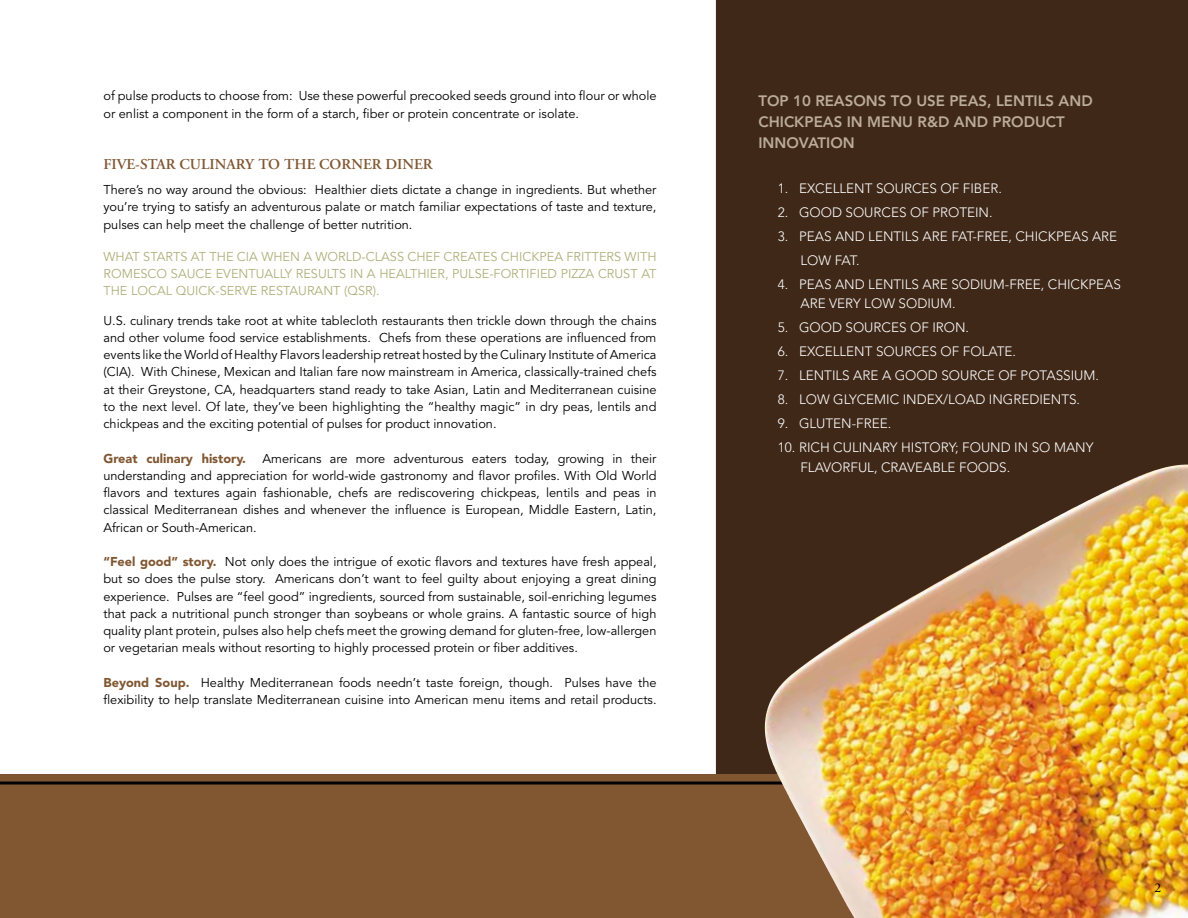
<style>
.page{position:relative;width:1188px;height:918px;background:#fff}
.page>*{position:absolute;margin:0;border:0;box-sizing:border-box;transform-origin:0 0}
.t1{font:800 15px "Avenir";color:#bbab98}
.t2{font:600 15px "Adobe Garamond";color:#805731}
.t3{font:300 13.5px/19.5px "Avenir";color:#fff}
.t4{font:13.5px "Adobe Garamond";color:#000}
.t5{font:12.75px/17.2px "Avenir";color:#000;text-align:justify}
.t6{font:12.75px "Avenir";letter-spacing:.22em;color:#afb07b}
.t7{font:12.75px "Avenir";letter-spacing:.195em;color:#afb07b}
.t8{font:900 12.75px "Avenir";color:#805731}
.s1{font-weight:900;color:#805731}
</style>
<div class="page">
<img style="left:716px;top:0;width:472px;height:774px">
<img style="left:0;top:774px;width:1188px;height:144px">
<hr style="left:0;top:782px;width:1078px;height:2px;background:#000">
<img style="left:1153px;top:464px;width:34px;height:7px">
<p class="t5" style="left:104px;top:88px;width:554px">of pulse products to choose from: Use these powerful precooked seeds ground into flour or whole or enlist a component in the form of a starch, fiber or protein concentrate or isolate.</p>
<p class="t2" style="left:104px;top:156px;width:331px">FIVE-STAR CULINARY TO THE CORNER DINER</p>
<p class="t5" style="left:104px;top:181px;width:555px">There’s no way around the obvious: Healthier diets dictate a change in ingredients. But whether you’re trying to satisfy an adventurous palate or match familiar expectations of taste and texture, pulses can help meet the challenge of better nutrition.</p>
<p class="t6" style="left:104px;top:249px;width:21px">What</p>
<p class="t6" style="left:143px;top:249px;width:16px">start</p>
<p class="t7" style="left:181px;top:249px;width:394px">s at th e CIA wh en a world-class ch ef creates Chickpea Fritt</p>
<p class="t6" style="left:599px;top:249px;width:35px">ers with</p>
<p class="t6" style="left:103px;top:266px;width:77px">Romesco Sauc</p>
<p class="t6" style="left:204px;top:266px;width:44px">e eventua</p>
<p class="t6" style="left:273px;top:266px;width:334px">lly results in a healthi er, pu lse-forti fied pizza cru</p>
<p class="t6" style="left:623px;top:266px;width:27px">st at</p>
<p class="t6" style="left:103px;top:284px;width:189px">th e local quick-serve restaurant</p>
<p class="t6" style="left:344px;top:284px;width:37px">(QS R).</p>
<p class="t5" style="left:103px;top:312px;width:555px">U.S. culinary trends take root at white tablecloth restaurants then trickle down through the chains and other volume food service establishments. Chefs from these operations are influenced from events like the World of Healthy Flavors leadership retreat hosted by the Culinary Institute of America (CIA). With Chinese, M exican and Italian fare now mainstream in America, classically-trained chefs at their Greystone, CA, headquarters stand ready to take Asian, Latin and M editerranean cuisine to the next level. Of late, they’ve been highlighting the “healthy magic” in dry peas, lentils and chickpeas and the exciting potential of pulses for product innovation.</p>
<p class="t8" style="left:103px;top:450px;width:144px">Great culinary history.</p>
<p class="t5" style="left:103px;top:450px;width:555px;text-indent:159px">Americans are more adventurous eaters today, growing in their understanding and appreciation for world-wide gastronomy and flavor profiles. With Old World flavors and textures again fashionable, chefs are rediscovering chickpeas, lentils and peas in classical Mediterranean dishes and whenever the influence is European, M iddle Eastern, Latin, African or South-American.</p>
<p class="t5" style="left:103px;top:553px;width:555px"><span class="s1">“Feel good” story.</span> Not only does the intrigue of exotic flavors and textures have fresh appeal, but so does the pulse story. Americans don’t want to feel guilty about enjoying a great dining experience. Pulses are “feel good” ingredients, sourced from sustainable, soil-enriching legumes that pack a nutritional punch stronger than soybeans or whole grains. A fantastic source of high quality plant protein, pulses also help chefs meet the growing demand for gluten-free, low-allergen or vegetarian meals without resorting to highly processed protein or fiber additives.</p>
<p class="t5" style="left:103px;top:674px;width:555px"><span class="s1">Beyond Soup.</span> Healthy M editerranean foods needn’t taste foreign, though. Pulses have the flexibility to help translate Mediterranean cuisine into American menu items and retail products.</p>
<p class="t1" style="left:758px;top:92px;width:11px">TOP</p>
<p class="t1" style="left:793px;top:92px;width:34px">10 REASONS</p>
<p class="t1" style="left:891px;top:92px;width:36px">TO USE</p>
<p class="t1" style="left:949px;top:92px;width:10px">PEAS</p>
<p class="t1" style="left:987px;top:92px;width:18px">, LENTILS</p>
<p class="t1" style="left:1059px;top:92px;width:13px">AND</p>
<p class="t1" style="left:758px;top:113px;width:10px">CHIC</p>
<p class="t1" style="left:794px;top:113px;width:21px">KPEAS</p>
<p class="t1" style="left:847px;top:113px;width:46px">IN MENU</p>
<p class="t1" style="left:918px;top:113px;width:49px">R&amp;D AND</p>
<p class="t1" style="left:993px;top:113px;width:12px">PRODUCT</p>
<p class="t1" style="left:758px;top:134px;width:11px">INNOVATION</p>
<p class="t3" style="left:778px;top:178px;width:225px">1. EXCELLENT SOURCES OF FIBER.</p>
<p class="t3" style="left:778px;top:202px;width:216px">2. GOOD SOURCES OF PROTEIN.</p>
<p class="t3" style="left:800px;top:224px;width:318px;line-height:24px;text-indent:-23px">3. PEAS AND LENTILS ARE FAT-FREE, CHICKPEAS ARE<br>LOW FAT.</p>
<p class="t3" style="left:800px;top:274px;width:322px;text-indent:-23px">4. PEAS AND LENTILS ARE SODIUM-FREE, CHICKPEAS<br>ARE VERY LOW SODIUM.</p>
<p class="t3" style="left:778px;top:318px;width:193px">5. GOOD SOURCES OF IRON.</p>
<p class="t3" style="left:778px;top:342px;width:240px">6. EXCELLENT SOURCES OF FOLATE.</p>
<p class="t3" style="left:778px;top:366px;width:323px">7. LENTILS ARE A GOOD SOURCE OF POTASSIUM.</p>
<p class="t3" style="left:778px;top:390px;width:304px">8. LOW GLYCEMIC INDEX/LOAD INGREDIENTS.</p>
<p class="t3" style="left:778px;top:414px;width:115px">9. GLUTEN-FREE.</p>
<p class="t3" style="left:800px;top:438px;width:295px;text-indent:-23px">10. RICH CULINARY HISTORY; FOUND IN SO MANY<br>FLAVORFUL, CRAVEABLE FOODS.</p>
<p class="t4" style="left:1155px;top:881px;width:8px">2</p>
</div>
